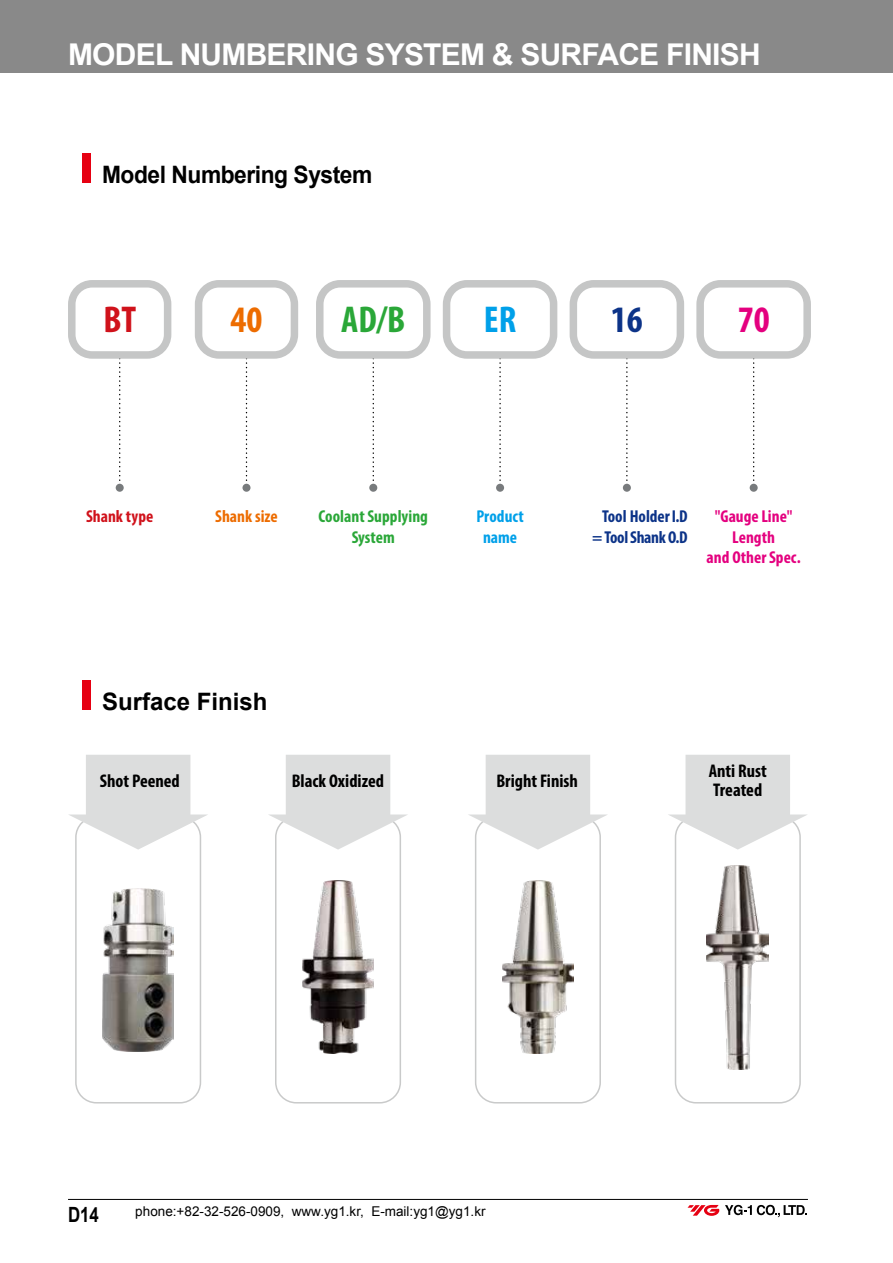
<style>
.page{position:relative;width:893px;height:1263px;background:#fff}
.page>*{position:absolute;margin:0;border:0;box-sizing:border-box;transform-origin:0 0}
.t1{font:700 condensed 37.5px "Myriad Pro";color:#2aa738}
.t2{font:700 condensed 37.5px "Myriad Pro";color:#d0121b}
.t3{font:700 condensed 37.5px "Myriad Pro";color:#ed6c00}
.t4{font:700 condensed 37.5px "Myriad Pro";color:#00a0e9}
.t5{font:700 condensed 37.5px "Myriad Pro";color:#0c3388}
.t6{font:700 condensed 37.5px "Myriad Pro";color:#e4007f}
.t7{font:700 30px "Arial";letter-spacing:-.025em;color:#fff}
.t8{font:700 24px "Arial";letter-spacing:-.02em;color:#000;scale:.95 1}
.t9{font:700 24px "Arial";color:#000}
.t10{font:700 21px "Arial";color:#000;scale:.8 1}
.t11{font:700 condensed 18.45px/19px "Myriad Pro";color:#000}
.t12{font:700 condensed 17.25px/20.7px "Myriad Pro";color:#e4007f;text-align:center}
.t13{font:700 condensed 17.25px/20.7px "Myriad Pro";letter-spacing:-.015em;color:#0c3388;text-align:center}
.t14{font:700 condensed 17.25px/20.7px "Myriad Pro";color:#2aa738;text-align:center}
.t15{font:700 condensed 17.25px/20.7px "Myriad Pro";color:#00a0e9;text-align:center}
.t16{font:700 condensed 17.25px "Myriad Pro";color:#d0121b}
.t17{font:700 condensed 17.25px "Myriad Pro";color:#ed6c00}
.t18{font:13.5px "Arial";color:#000}
</style>
<div class="page">
<div style="left:0;top:0;width:893px;height:72px;background:#898989"></div>
<hr style="left:68px;top:1199px;width:740px;height:1px;background:#000">
<svg style="left:725px;top:1205px;width:82px;height:12px"></svg>
<svg style="left:687px;top:1205px;width:32px;height:11px"></svg>
<svg style="left:119px;top:359px;width:2px;height:125px"></svg>
<div style="left:116px;top:484px;width:8px;height:8px;background:#787b7d;border-radius:50%"></div>
<div style="left:68px;top:280px;width:103px;height:79px;border:8px solid #c5c6c6;border-radius:20px"></div>
<svg style="left:246px;top:359px;width:1px;height:125px"></svg>
<div style="left:242px;top:484px;width:8px;height:8px;background:#787b7d;border-radius:50%"></div>
<div style="left:195px;top:280px;width:103px;height:79px;border:8px solid #c5c6c6;border-radius:20px"></div>
<svg style="left:373px;top:359px;width:1px;height:125px"></svg>
<div style="left:369px;top:484px;width:8px;height:8px;background:#787b7d;border-radius:50%"></div>
<div style="left:316px;top:280px;width:115px;height:79px;border:8px solid #c5c6c6;border-radius:20px"></div>
<svg style="left:499px;top:359px;width:2px;height:125px"></svg>
<div style="left:496px;top:484px;width:8px;height:8px;background:#787b7d;border-radius:50%"></div>
<div style="left:443px;top:280px;width:114px;height:79px;border:8px solid #c5c6c6;border-radius:20px"></div>
<svg style="left:626px;top:359px;width:2px;height:125px"></svg>
<div style="left:623px;top:484px;width:8px;height:8px;background:#787b7d;border-radius:50%"></div>
<div style="left:570px;top:280px;width:114px;height:79px;border:8px solid #c5c6c6;border-radius:20px"></div>
<svg style="left:753px;top:359px;width:2px;height:125px"></svg>
<div style="left:750px;top:484px;width:8px;height:8px;background:#787b7d;border-radius:50%"></div>
<div style="left:696px;top:280px;width:115px;height:79px;border:8px solid #c5c6c6;border-radius:20px"></div>
<img style="left:303px;top:880px;width:70px;height:173px">
<div style="left:275px;top:816px;width:126px;height:287px;border:2px solid #c9caca;border-radius:21px"></div>
<svg style="left:268px;top:755px;width:140px;height:94px"></svg>
<img style="left:502px;top:880px;width:71px;height:173px">
<div style="left:475px;top:816px;width:126px;height:287px;border:2px solid #c9caca;border-radius:21px"></div>
<svg style="left:468px;top:755px;width:139px;height:94px"></svg>
<img style="left:707px;top:865px;width:62px;height:204px">
<div style="left:675px;top:816px;width:126px;height:287px;border:2px solid #c9caca;border-radius:21px"></div>
<svg style="left:668px;top:755px;width:139px;height:94px"></svg>
<img style="left:103px;top:888px;width:71px;height:163px">
<div style="left:75px;top:816px;width:126px;height:287px;border:2px solid #c9caca;border-radius:21px"></div>
<svg style="left:69px;top:755px;width:139px;height:94px"></svg>
<div style="left:82px;top:153px;width:9px;height:30px;background:#e60012"></div>
<div style="left:82px;top:680px;width:9px;height:30px;background:#e60012"></div>
<p class="t7" style="left:68px;top:38px;width:694px">MODEL NUMBERING SYSTEM &amp; SURFACE FINISH</p>
<p class="t7" style="left:68px;top:38px;width:427px">BALANCING &amp; UNBALANCING</p>
<p class="t8" style="left:102px;top:161px;width:286px">Model Numbering System</p>
<p class="t2" style="left:103px;top:296px;width:34px">BT</p>
<p class="t3" style="left:231px;top:296px;width:33px">40</p>
<p class="t1" style="left:341px;top:296px;width:66px">AD/B</p>
<p class="t4" style="left:484px;top:296px;width:34px">ER</p>
<p class="t5" style="left:611px;top:296px;width:33px">16</p>
<p class="t6" style="left:738px;top:296px;width:33px">70</p>
<p class="t16" style="left:86px;top:505px;width:69px">Shank type</p>
<p class="t17" style="left:215px;top:505px;width:64px">Shank size</p>
<p class="t14" style="left:319px;top:505px;width:111px">Coolant Supplying<br>System</p>
<p class="t12" style="left:707px;top:505px;width:96px">"Gauge Line"<br>Length<br>and Other Spec.</p>
<p class="t15" style="left:476px;top:505px;width:49px">Product name</p>
<p class="t13" style="left:592px;top:505px;width:97px">Tool Holder I.D = Tool Shank O.D</p>
<p class="t9" style="left:102px;top:688px;width:167px">Surface Finish</p>
<p class="t11" style="left:100px;top:771px;width:82px">Shot Peened</p>
<p class="t11" style="left:292px;top:771px;width:94px">Black Oxidized</p>
<p class="t11" style="left:496px;top:771px;width:83px">Bright Finish</p>
<p class="t11" style="left:709px;top:760px;width:60px">Anti Rust<br>Treated</p>
<p class="t10" style="left:68px;top:1203px;width:40px">D14</p>
<p class="t18" style="left:135px;top:1203px;width:352px">phone:+82-32-526-0909, www.yg1.kr, E-mail:yg1@yg1.kr</p>
</div>
